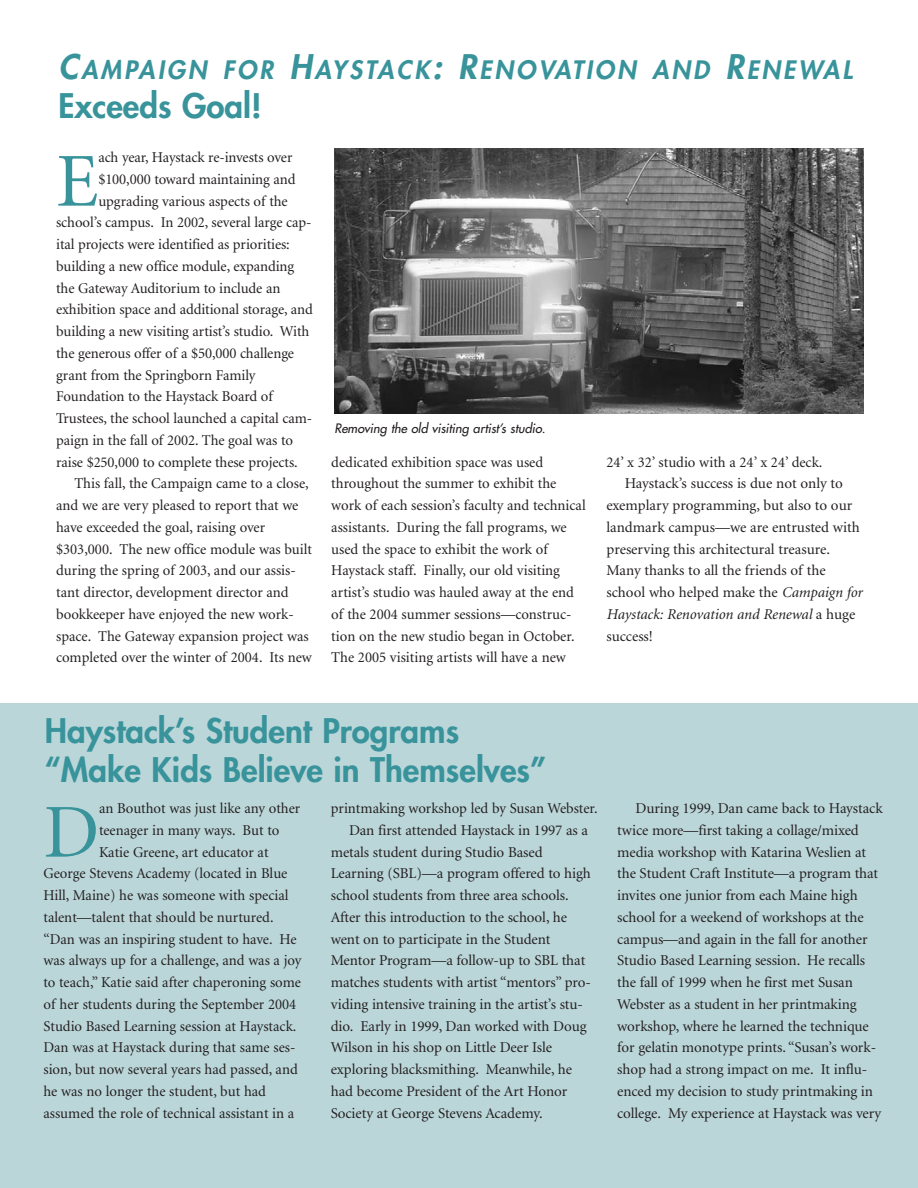
<style>
.page{position:relative;width:918px;height:1188px;background:#fff}
.page>*{position:absolute;margin:0;border:0;box-sizing:border-box;transform-origin:0 0}
.t1{font:76.2px "Minion";color:#38939b}
.t2{font:800 33px/39px "Futura";color:#38939b}
.t3{font:italic 800 24.75px "Futura";letter-spacing:.115em;color:#38939b}
.t4{font:15px/21.8px "Minion";letter-spacing:-.005em;color:#231f20}
.t5{font:italic 15px "Minion";color:#231f20}
.t6{font:italic 12.75px "Futura";color:#231f20}
.s1{font-size:33px}
.s2{font-style:italic}
.s3{font-style:normal}
</style>
<div class="page">
<div style="left:0;top:704px;width:918px;height:484px;background:#bbd6d9"></div>
<img style="left:334px;top:148px;width:530px;height:266px">
<h3 class="t3" style="left:58px;top:58px;width:795px"><span class="s1">C</span>AMPAIGN FOR <span class="s1">H</span>AYSTACK<span class="s1">: R</span>ENOVATION AND <span class="s1">R</span>ENEWAL</h3>
<h2 class="t2" style="left:58px;top:89px;width:205px">Exceeds Goal!</h2>
<h1 class="t1" style="left:56px;top:152px;width:44px">E</h1>
<p class="t4" style="left:98px;top:148px;width:196px">ach year, Haystack re-invests over</p>
<p class="t4" style="left:98px;top:169px;width:199px">$100,000 toward maintaining and</p>
<p class="t4" style="left:98px;top:191px;width:191px">upgrading various aspects of the</p>
<p class="t4" style="left:56px;top:213px;width:257px">school’s campus. In 2002, several large cap-</p>
<p class="t4" style="left:56px;top:235px;width:235px">ital projects were identified as priorities:</p>
<p class="t4" style="left:56px;top:256px;width:240px">building a new office module, expanding</p>
<p class="t4" style="left:56px;top:278px;width:226px">the Gateway Auditorium to include an</p>
<p class="t4" style="left:56px;top:300px;width:258px">exhibition space and additional storage, and</p>
<p class="t4" style="left:56px;top:322px;width:255px">building a new visiting artist’s studio. With</p>
<p class="t4" style="left:56px;top:343px;width:239px">the generous offer of a $50,000 challenge</p>
<p class="t4" style="left:56px;top:365px;width:201px">grant from the Springborn Family</p>
<p class="t4" style="left:56px;top:387px;width:218px">Foundation to the Haystack Board of</p>
<p class="t4" style="left:56px;top:409px;width:258px">Trustees, the school launched a capital cam-</p>
<p class="t4" style="left:56px;top:430px;width:238px">paign in the fall of 2002. The goal was to</p>
<p class="t4" style="left:56px;top:452px;width:243px">raise $250,000 to complete these projects.</p>
<p class="t4" style="left:74px;top:474px;width:236px">This fall, the Campaign came to a close,</p>
<p class="t4" style="left:56px;top:496px;width:244px">and we are very pleased to report that we</p>
<p class="t4" style="left:56px;top:517px;width:211px">have exceeded the goal, raising over</p>
<p class="t4" style="left:56px;top:539px;width:257px">$303,000. The new office module was built</p>
<p class="t4" style="left:56px;top:561px;width:241px">during the spring of 2003, and our assis-</p>
<p class="t4" style="left:56px;top:583px;width:234px">tant director, development director and</p>
<p class="t4" style="left:56px;top:604px;width:239px">bookkeeper have enjoyed the new work-</p>
<p class="t4" style="left:56px;top:626px;width:254px">space. The Gateway expansion project was</p>
<p class="t4" style="left:56px;top:648px;width:257px">completed over the winter of 2004. Its new</p>
<p class="t6" style="left:334px;top:422px;width:213px">Removing the old visiting artist’s studio.</p>
<p class="t4" style="left:331px;top:452px;width:256px">dedicated exhibition space was used throughout the summer to exhibit the work of each session’s faculty and technical assistants. During the fall programs, we used the space to exhibit the work of Haystack staff. Finally, our old visiting artist’s studio was hauled away at the end of the 2004 summer sessions—construc&shy;tion on the new studio began in October.<br>The 2005 visiting artists will have a new</p>
<p class="t4" style="left:606px;top:452px;width:218px">24’ x 32’ studio with a 24’ x 24’ deck.</p>
<p class="t4" style="left:625px;top:474px;width:220px">Haystack’s success is due not only to</p>
<p class="t4" style="left:606px;top:496px;width:247px">exemplary programming, but also to our</p>
<p class="t4" style="left:606px;top:517px;width:255px">landmark campus—we are entrusted with</p>
<p class="t4" style="left:606px;top:539px;width:225px">preserving this architectural treasure.</p>
<p class="t4" style="left:606px;top:561px;width:221px">Many thanks to all the friends of the</p>
<p class="t4" style="left:606px;top:583px;width:258px">school who helped make the <span class="s2">Campaign for</span></p>
<p class="t5" style="left:606px;top:608px;width:250px">Haystack: Renovation and Renewal <span class="s3">a huge</span></p>
<p class="t4" style="left:606px;top:626px;width:48px">success!</p>
<h2 class="t2" style="left:45px;top:713px;width:503px">Haystack’s Student Programs “Make Kids Believe in Themselves”</h2>
<h1 class="t1" style="left:44px;top:803px;width:57px">D</h1>
<p class="t4" style="left:99px;top:799px;width:203px">an Bouthot was just like any other</p>
<p class="t4" style="left:99px;top:820px;width:182px">teenager in many ways. But to</p>
<p class="t4" style="left:99px;top:842px;width:171px">Katie Greene, art educator at</p>
<p class="t4" style="left:44px;top:864px;width:245px">George Stevens Academy (located in Blue</p>
<p class="t4" style="left:44px;top:886px;width:247px">Hill, Maine) he was someone with special</p>
<p class="t4" style="left:44px;top:907px;width:232px">talent—talent that should be nurtured.</p>
<p class="t4" style="left:44px;top:929px;width:255px">“Dan was an inspiring student to have. He</p>
<p class="t4" style="left:44px;top:951px;width:259px">was always up for a challenge, and was a joy</p>
<p class="t4" style="left:44px;top:973px;width:259px">to teach,” Katie said after chaperoning some</p>
<p class="t4" style="left:44px;top:994px;width:254px">of her students during the September 2004</p>
<p class="t4" style="left:44px;top:1016px;width:254px">Studio Based Learning session at Haystack.</p>
<p class="t4" style="left:44px;top:1038px;width:253px">Dan was at Haystack during that same ses-</p>
<p class="t4" style="left:44px;top:1060px;width:256px">sion, but now several years had passed, and</p>
<p class="t4" style="left:44px;top:1081px;width:224px">he was no longer the student, but had</p>
<p class="t4" style="left:44px;top:1103px;width:252px">assumed the role of technical assistant in a</p>
<p class="t4" style="left:331px;top:799px;width:268px">printmaking workshop led by Susan Webster.</p>
<p class="t4" style="left:349px;top:820px;width:241px">Dan first attended Haystack in 1997 as a</p>
<p class="t4" style="left:331px;top:842px;width:213px">metals student during Studio Based</p>
<p class="t4" style="left:331px;top:864px;width:262px">Learning (SBL)—a program offered to high</p>
<p class="t4" style="left:331px;top:886px;width:240px">school students from three area schools.</p>
<p class="t4" style="left:331px;top:907px;width:238px">After this introduction to the school, he</p>
<p class="t4" style="left:331px;top:929px;width:221px">went on to participate in the Student</p>
<p class="t4" style="left:331px;top:951px;width:256px">Mentor Program—a follow-up to SBL that</p>
<p class="t4" style="left:331px;top:973px;width:262px">matches students with artist “mentors” pro-</p>
<p class="t4" style="left:331px;top:994px;width:254px">viding intensive training in the artist’s stu-</p>
<p class="t4" style="left:331px;top:1016px;width:257px">dio. Early in 1999, Dan worked with Doug</p>
<p class="t4" style="left:331px;top:1038px;width:223px">Wilson in his shop on Little Deer Isle</p>
<p class="t4" style="left:331px;top:1060px;width:243px">exploring blacksmithing. Meanwhile, he</p>
<p class="t4" style="left:331px;top:1081px;width:238px">had become President of the Art Honor</p>
<p class="t4" style="left:331px;top:1103px;width:213px">Society at George Stevens Academy.</p>
<p class="t4" style="left:617px;top:799px;width:267px;text-indent:18px">During 1999, Dan came back to Haystack twice more—first taking a collage/mixed media workshop with Katarina Weslien at the Student Craft Institute—a program that invites one junior from each Maine high school for a weekend of workshops at the campus—and again in the fall for another Studio Based Learning session. He recalls the fall of 1999 when he first met Susan Webster as a student in her printmaking workshop, where he learned the technique for gelatin monotype prints. “Susan’s work&shy;shop had a strong impact on me. It influ&shy;enced my decision to study printmaking in college. My experience at Haystack was very</p>
</div>
